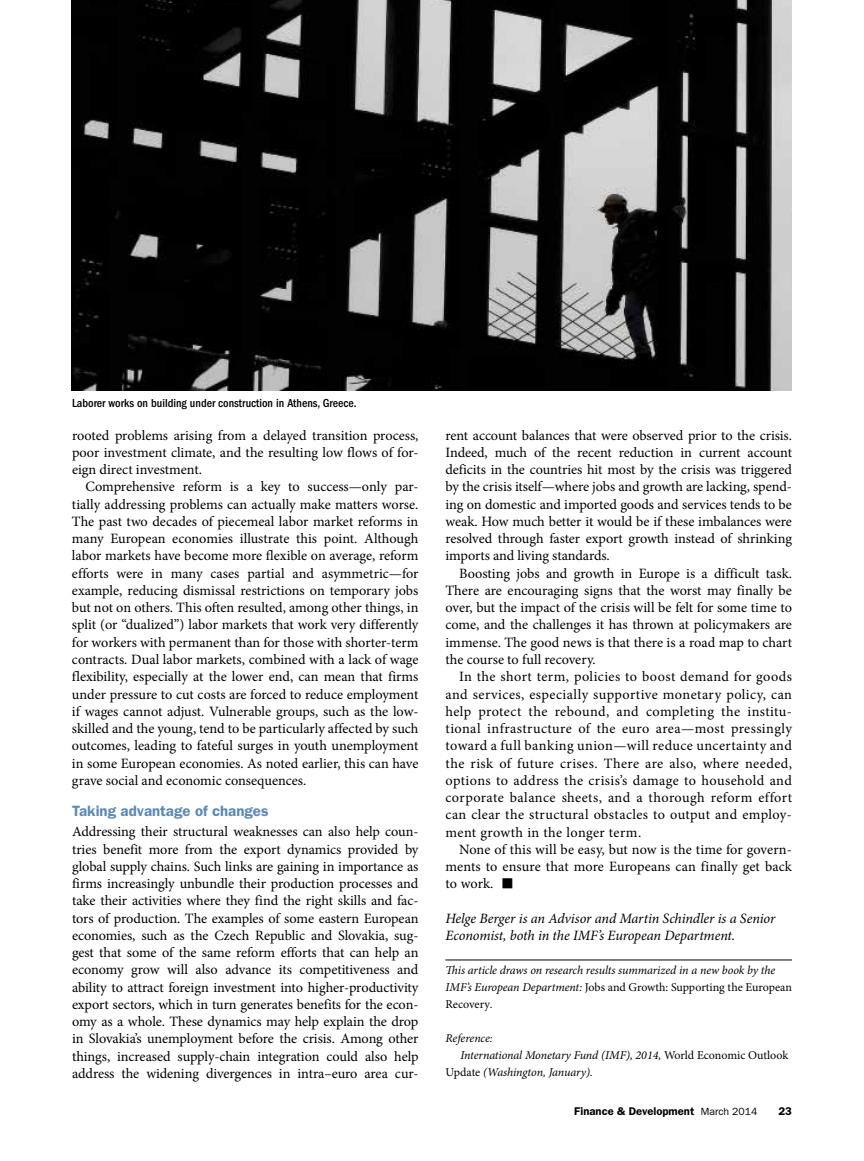
<style>
.page{position:relative;width:864px;height:1161px;background:#fff}
.page>*{position:absolute;margin:0;border:0;box-sizing:border-box;transform-origin:0 0}
.t1{font:34.5px "Minion Pro";color:#000}
.t2{font:600 15px "ITC Franklin Gothic Std";color:#5b89b5}
.t3{font:14.25px/17.2px "Minion Pro";color:#000;text-align:justify}
.t4{font:italic 14.25px/17.2px "Minion Pro";letter-spacing:-.005em;color:#000}
.t5{font:italic 12px/17.2px "Minion Pro";letter-spacing:-.01em;color:#000}
.t6{font:500 condensed 12px "ITC Franklin Gothic Std";color:#000}
.t7{font:600 11.25px "ITC Franklin Gothic Std";color:#000}
.s1{font-style:normal}
.s2{font-weight:400;font-size:10.5px}
</style>
<div class="page">
<hr style="left:446px;top:960px;width:346px;height:1px;background:#000">
<img style="left:72px;top:0;width:720px;height:390px">
<p class="t6" style="left:72px;top:397px;width:286px">Laborer works on building under construction in Athens, Greece.</p>
<p class="t3" style="left:72px;top:427px;width:348px">rooted problems arising from a delayed transition process, poor investment climate, and the resulting low flows of for&shy;eign direct investment.</p>
<p class="t3" style="left:72px;top:478px;width:348px;text-indent:14px">Comprehensive reform is a key to success—only par&shy;tially addressing problems can actually make matters worse.<br>The past two decades of piecemeal labor market reforms in many European economies illustrate this point. Although labor markets have become more flexible on average, reform efforts were in many cases partial and asymmetric—for example, reducing dismissal restrictions on temporary jobs but not on others. This often resulted, among other things, in split (or “dualized”) labor markets that work very differently for workers with permanent than for those with shorter-term contracts. Dual labor markets, combined with a lack of wage flexibility, especially at the lower end, can mean that firms under pressure to cut costs are forced to reduce employment if wages cannot adjust. Vulnerable groups, such as the low&shy;skilled and the young, tend to be particularly affected by such outcomes, leading to fateful surges in youth unemployment in some European economies. As noted earlier, this can have grave social and economic consequences.</p>
<p class="t2" style="left:72px;top:802px;width:198px">Taking advantage of changes</p>
<p class="t3" style="left:72px;top:823px;width:348px">Addressing their structural weaknesses can also help coun&shy;tries benefit more from the export dynamics provided by global supply chains. Such links are gaining in importance as firms increasingly unbundle their production processes and take their activities where they find the right skills and fac&shy;tors of production. The examples of some eastern European economies, such as the Czech Republic and Slovakia, sug&shy;gest that some of the same reform efforts that can help an economy grow will also advance its competitiveness and ability to attract foreign investment into higher-productivity export sectors, which in turn generates benefits for the econ&shy;omy as a whole. These dynamics may help explain the drop in Slovakia’s unemployment before the crisis. Among other things, increased supply-chain integration could also help address the widening divergences in intra–euro area cur-</p>
<p class="t3" style="left:446px;top:427px;width:348px">rent account balances that were observed prior to the crisis.<br>Indeed, much of the recent reduction in current account deficits in the countries hit most by the crisis was triggered by the crisis itself—where jobs and growth are lacking, spend&shy;ing on domestic and imported goods and services tends to be weak. How much better it would be if these imbalances were resolved through faster export growth instead of shrinking imports and living standards.</p>
<p class="t3" style="left:446px;top:565px;width:348px;text-indent:13px">Boosting jobs and growth in Europe is a difficult task.<br>There are encouraging signs that the worst may finally be over, but the impact of the crisis will be felt for some time to come, and the challenges it has thrown at policymakers are immense. The good news is that there is a road map to chart the course to full recovery.</p>
<p class="t3" style="left:446px;top:668px;width:348px;text-indent:13px">In the short term, policies to boost demand for goods and services, especially supportive monetary policy, can help protect the rebound, and completing the institu&shy;tional infrastructure of the euro area—most pressingly toward a full banking union—will reduce uncertainty and the risk of future crises. There are also, where needed, options to address the crisis’s damage to household and corporate balance sheets, and a thorough reform effort can clear the structural obstacles to output and employ&shy;ment growth in the longer term.</p>
<p class="t3" style="left:446px;top:841px;width:348px;text-indent:13px">None of this will be easy, but now is the time for govern&shy;ments to ensure that more Europeans can finally get back to work.</p>
<h1 class="t1" style="left:500px;top:858px;width:16px">■</h1>
<p class="t4" style="left:446px;top:909px;width:331px">Helge Berger is an Advisor and Martin Schindler is a Senior<br>Economist, both in the IMF’s European Department.</p>
<p class="t5" style="left:446px;top:961px;width:348px">This article draws on research results summarized in a new book by the<br>IMF’s European Department: <span class="s1">Jobs and Growth: Supporting the European<br>Recovery</span>.</p>
<p class="t5" style="left:446px;top:1029px;width:49px">Reference:</p>
<p class="t5" style="left:460px;top:1047px;width:330px">International Monetary Fund (IMF), 2014, <span class="s1">World Economic Outlook</span></p>
<p class="t5" style="left:446px;top:1064px;width:149px"><span class="s1">Update</span> (Washington, January).</p>
<p class="t7" style="left:574px;top:1104px;width:185px">Finance &amp; Development <span class="s2">March 2014</span></p>
<p class="t7" style="left:779px;top:1104px;width:15px">23</p>
</div>
